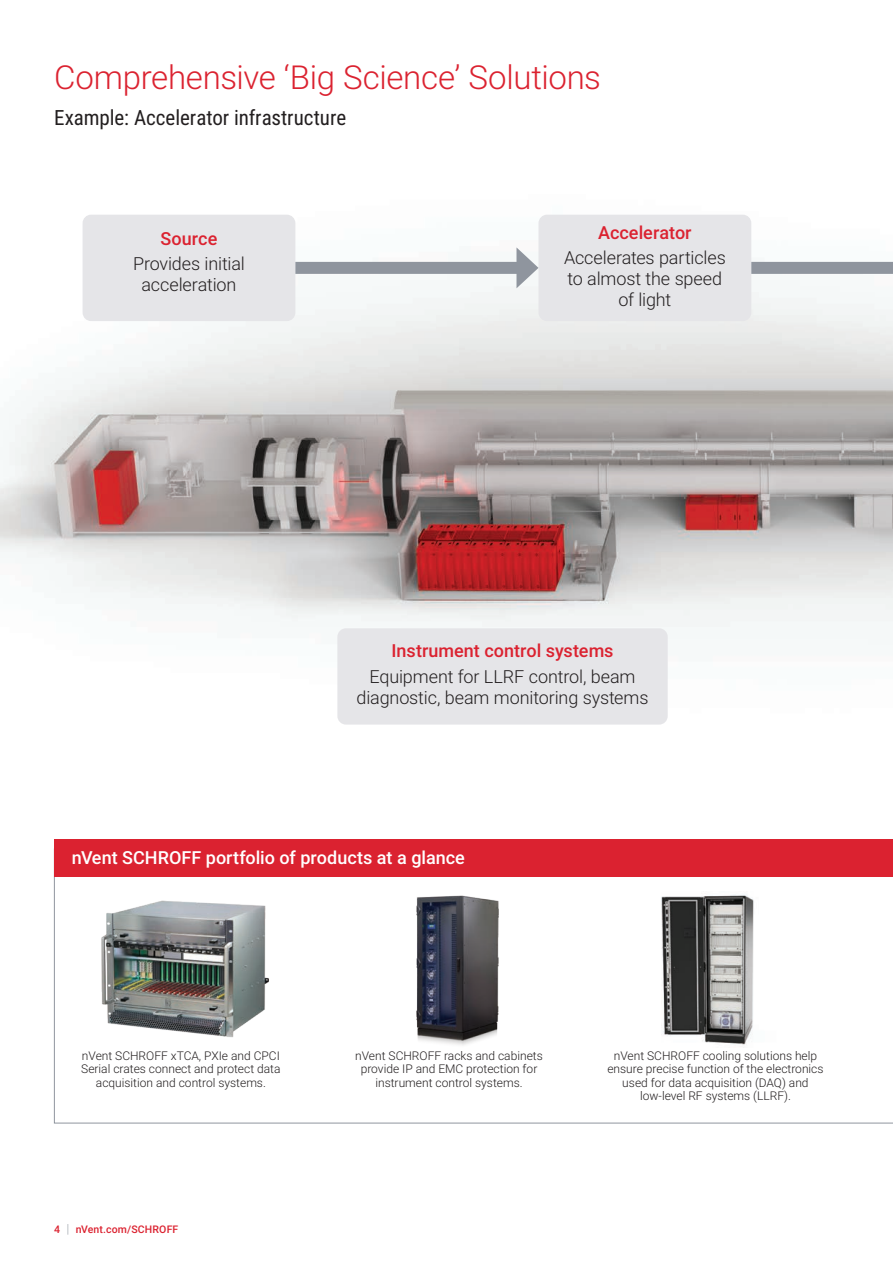
<style>
.page{position:relative;width:893px;height:1263px;background:#fff}
.page>*{position:absolute;margin:0;border:0;box-sizing:border-box;transform-origin:0 0}
.t1{font:300 33px "Roboto";letter-spacing:-.01em;color:#db2230}
.Subheader{font:21px "Roboto Condensed";color:#231f20}
.Box_Text{font:300 18px/21px "Roboto";letter-spacing:-.01em;color:#231f20;text-align:center}
.Box_Text-2{font:500 18px "Roboto";color:#db2230}
.Box_Text-3{font:500 18px "Roboto";color:#fff}
.Caption_text{font:300 12px/13.5px "Roboto";color:#231f20;text-align:center}
.t2{font:500 10.5px "Roboto";letter-spacing:.015em;color:#db2230}
.s1{font-weight:300;font-size:12.6px;color:#8f959e}
</style>
<div class="page">
<img style="left:0;top:214px;width:893px;height:420px">
<svg style="left:54px;top:877px;width:839px;height:246px"></svg>
<div style="left:54px;top:839px;width:839px;height:38px;background:#db2230"></div>
<img style="left:57px;top:892px;width:247px;height:155px">
<img style="left:592px;top:892px;width:247px;height:155px">
<img style="left:365px;top:892px;width:168px;height:155px">
<div style="left:83px;top:215px;width:212px;height:106px;background:#e5e5e8;border-radius:9px"></div>
<div style="left:337px;top:628px;width:331px;height:97px;background:#e5e5e8;border-radius:9px"></div>
<div style="left:538px;top:215px;width:213px;height:106px;background:#e5e5e8;border-radius:9px"></div>
<div style="left:295px;top:262px;width:230px;height:12px;background:#8f959e"></div>
<svg style="left:516px;top:247px;width:22px;height:41px"></svg>
<div style="left:751px;top:262px;width:142px;height:12px;background:#8f959e"></div>
<p class="t1" style="left:54px;top:54px;width:548px">Comprehensive ‘Big Science’ Solutions</p>
<p class="Subheader" style="left:54px;top:103px;width:294px">Example: Accelerator infrastructure</p>
<p class="Box_Text-2" style="left:161px;top:226px;width:58px">Source</p>
<p class="Box_Text" style="left:133px;top:252px;width:113px">Provides initial acceleration</p>
<p class="Box_Text-2" style="left:598px;top:220px;width:95px">Accelerator</p>
<p class="Box_Text" style="left:564px;top:246px;width:163px">Accelerates particles to almost the speed of light</p>
<p class="Box_Text-2" style="left:391px;top:638px;width:224px">Instrument control systems</p>
<p class="Box_Text" style="left:357px;top:665px;width:293px">Equipment for LLRF control, beam diagnostic, beam monitoring systems</p>
<p class="Box_Text-3" style="left:72px;top:845px;width:395px">nVent SCHROFF portfolio of products at a glance</p>
<p class="Caption_text" style="left:81px;top:1048px;width:201px">nVent SCHROFF xTCA, PXIe and CPCI<br>Serial crates connect and protect data acquisition and control systems.</p>
<p class="Caption_text" style="left:355px;top:1048px;width:189px">nVent SCHROFF racks and cabinets provide IP and EMC protection for instrument control systems.</p>
<p class="Caption_text" style="left:607px;top:1048px;width:218px">nVent SCHROFF cooling solutions help ensure precise function of the electronics used for data acquisition (DAQ) and low-level RF systems (LLRF).</p>
<p class="t2" style="left:54px;top:1222px;width:126px">4 <span class="s1">|</span> nVent.com/SCHROFF</p>
</div>
